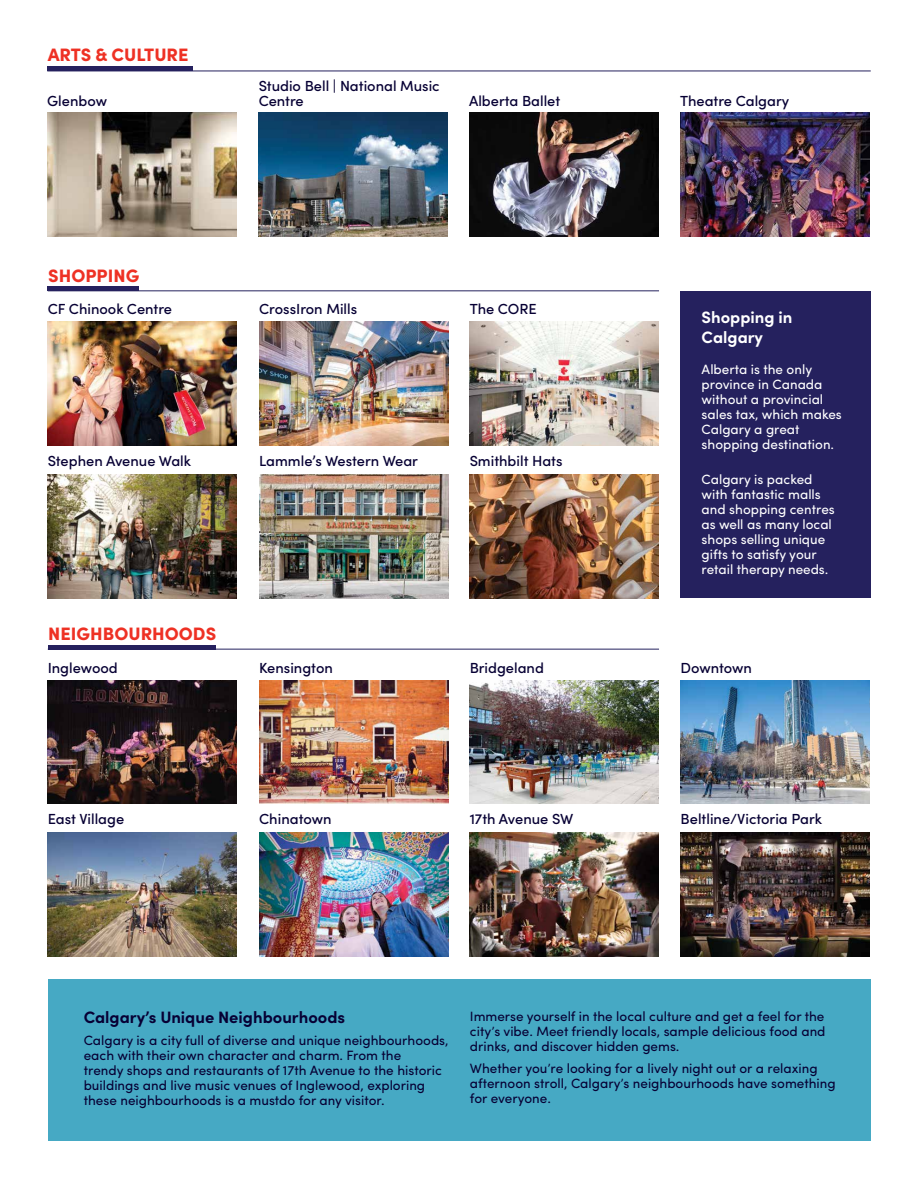
<style>
.page{position:relative;width:918px;height:1188px;background:#fff}
.page>*{position:absolute;margin:0;border:0;box-sizing:border-box;transform-origin:0 0}
.t1{font:900 18px "Sofia Pro";color:#ee3124}
.t2{font:700 16.5px "Sofia Pro";color:#070034}
.t3{font:700 16.5px/19.8px "Sofia Pro";color:#fff}
.t4{font:500 14.7px/15px "Sofia Pro";color:#070034}
.t5{font:13.5px/15px "Sofia Pro";color:#070034}
.t6{font:13.5px/15px "Sofia Pro";color:#fff}
</style>
<div class="page">
<img style="left:47px;top:113px;width:189px;height:123px">
<img style="left:259px;top:113px;width:189px;height:123px">
<img style="left:469px;top:113px;width:189px;height:123px">
<img style="left:680px;top:113px;width:189px;height:123px">
<img style="left:48px;top:322px;width:189px;height:124px">
<img style="left:48px;top:680px;width:189px;height:124px">
<img style="left:259px;top:474px;width:189px;height:124px">
<img style="left:259px;top:833px;width:189px;height:123px">
<img style="left:259px;top:322px;width:189px;height:124px">
<img style="left:259px;top:680px;width:189px;height:124px">
<img style="left:470px;top:474px;width:189px;height:124px">
<img style="left:470px;top:833px;width:189px;height:123px">
<img style="left:681px;top:833px;width:189px;height:123px">
<img style="left:470px;top:322px;width:189px;height:124px">
<img style="left:470px;top:680px;width:189px;height:124px">
<img style="left:681px;top:680px;width:189px;height:124px">
<img style="left:48px;top:474px;width:189px;height:124px">
<img style="left:48px;top:833px;width:189px;height:123px">
<hr style="left:47px;top:67px;width:145px;height:4px;background:#25215e">
<hr style="left:47px;top:71px;width:824px;height:1px;background:#25215e">
<hr style="left:48px;top:287px;width:91px;height:4px;background:#25215e">
<hr style="left:48px;top:290px;width:611px;height:1px;background:#25215e">
<hr style="left:48px;top:645px;width:167px;height:4px;background:#25215e">
<hr style="left:48px;top:649px;width:611px;height:1px;background:#25215e">
<div style="left:681px;top:291px;width:190px;height:307px;background:#25215e"></div>
<div style="left:48px;top:979px;width:822px;height:162px;background:#46a9c4"></div>
<h1 class="t1" style="left:48px;top:41px;width:142px">ARTS &amp; CULTURE</h1>
<p class="t4" style="left:47px;top:92px;width:61px">Glenbow</p>
<p class="t4" style="left:259px;top:77px;width:183px">Studio Bell | National Music<br>Centre</p>
<p class="t4" style="left:469px;top:92px;width:93px">Alberta Ballet</p>
<p class="t4" style="left:680px;top:92px;width:111px">Theatre Calgary</p>
<h1 class="t1" style="left:48px;top:262px;width:93px">SHOPPING</h1>
<p class="t4" style="left:48px;top:301px;width:126px">CF Chinook Centre</p>
<p class="t4" style="left:48px;top:452px;width:145px">Stephen Avenue Walk</p>
<p class="t4" style="left:259px;top:301px;width:100px">CrossIron Mills</p>
<p class="t4" style="left:259px;top:452px;width:160px">Lammle’s Western Wear</p>
<h1 class="t1" style="left:48px;top:620px;width:170px">NEIGHBOURHOODS</h1>
<p class="t4" style="left:48px;top:659px;width:72px">Inglewood</p>
<p class="t4" style="left:259px;top:659px;width:75px">Kensington</p>
<p class="t4" style="left:470px;top:301px;width:69px">The CORE</p>
<p class="t4" style="left:470px;top:452px;width:94px">Smithbilt Hats</p>
<p class="t3" style="left:702px;top:306px;width:92px">Shopping in<br>Calgary</p>
<p class="t6" style="left:702px;top:361px;width:142px">Alberta is the only province in Canada without a provincial sales tax, which makes<br>Calgary a great shopping destination.</p>
<p class="t6" style="left:702px;top:471px;width:135px">Calgary is packed with fantastic malls and shopping centres as well as many local shops selling unique gifts to satisfy your retail therapy needs.</p>
<p class="t4" style="left:470px;top:659px;width:76px">Bridgeland</p>
<p class="t4" style="left:681px;top:659px;width:73px">Downtown</p>
<p class="t4" style="left:48px;top:811px;width:78px">East Village</p>
<p class="t4" style="left:259px;top:811px;width:74px">Chinatown</p>
<p class="t4" style="left:470px;top:811px;width:105px">17th Avenue SW</p>
<p class="t4" style="left:681px;top:811px;width:143px">Beltline/Victoria Park</p>
<p class="t2" style="left:84px;top:1004px;width:263px">Calgary’s Unique Neighbourhoods</p>
<p class="t5" style="left:84px;top:1031px;width:366px">Calgary is a city full of diverse and unique neighbourhoods, each with their own character and charm. From the<br>trendy shops and restaurants of 17th Avenue to the historic buildings and live music venues of Inglewood, exploring these neighbourhoods is a mustdo for any visitor.</p>
<p class="t5" style="left:470px;top:1008px;width:357px;text-align:justify">Immerse yourself in the local culture and get a feel for the city’s vibe. Meet friendly locals, sample delicious food and drinks, and discover hidden gems.</p>
<p class="t5" style="left:470px;top:1060px;width:367px">Whether you’re looking for a lively night out or a relaxing afternoon stroll, Calgary’s neighbourhoods have something for everyone.</p>
</div>
